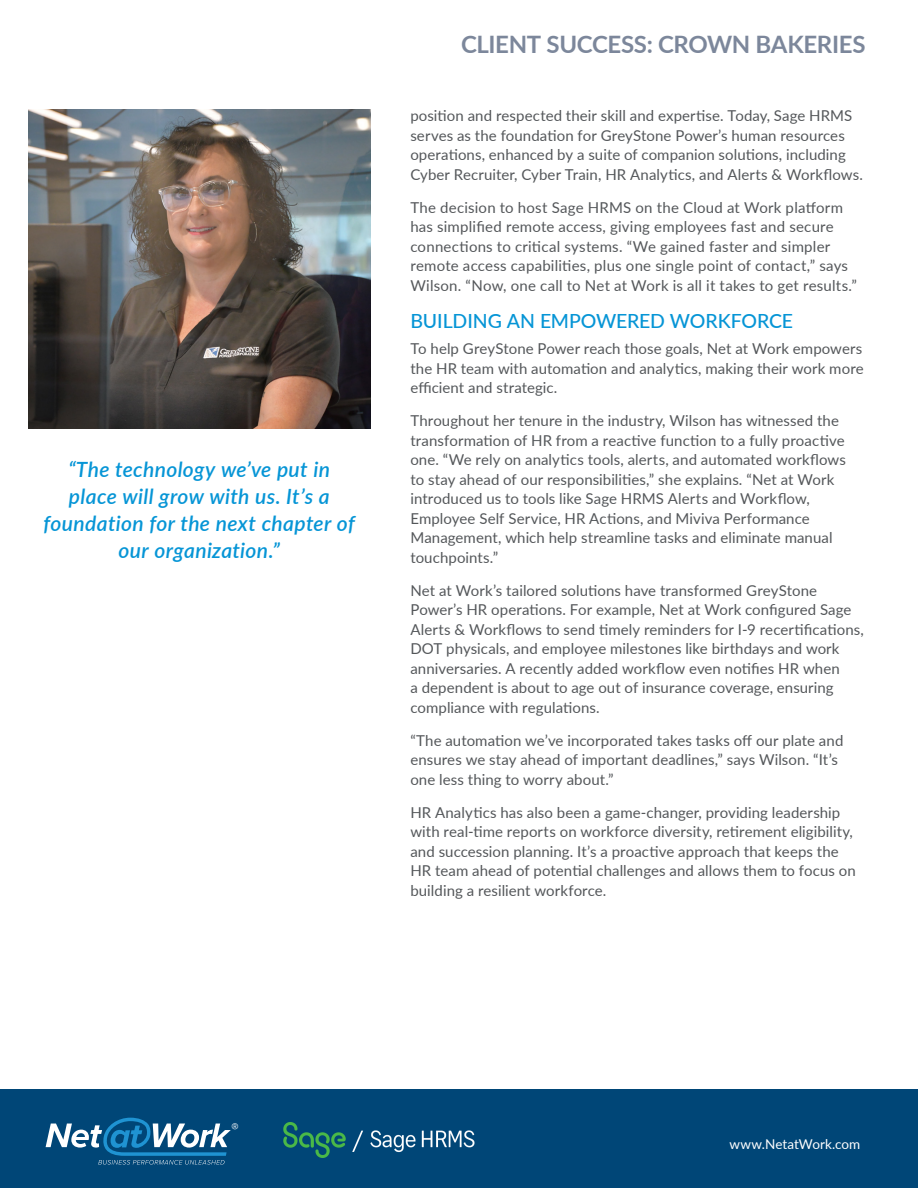
<style>
.page{position:relative;width:918px;height:1188px;background:#fff}
.page>*{position:absolute;margin:0;border:0;box-sizing:border-box;transform-origin:0 0}
.Customer_Info_body{font:700 24px "Lato";letter-spacing:-.015em;color:#7c879b}
.Large_Quote{font:italic 600 21px/27px "Lato";letter-spacing:.02em;color:#0695d6;text-align:center}
.Subheads{font:500 19.5px "Lato";letter-spacing:-.005em;color:#0695d6}
.Body_Copy{font:15px/19.5px "Lato";letter-spacing:.005em;color:#54575a}
.t1{font:700 14.4px "Proxima Nova";color:#fff}
.Quote_Author{font:13.5px "Lato";color:#fff}
</style>
<div class="page">
<div style="left:0;top:1089px;width:918px;height:99px;background:#004677"></div>
<svg style="left:46px;top:1118px;width:185px;height:47px"></svg>
<img style="left:28px;top:109px;width:342px;height:320px">
<img style="left:283px;top:1122px;width:192px;height:35px">
<p class="Large_Quote" style="left:44px;top:455px;width:313px">“The technology we’ve put in place will grow with us. It’s a foundation for the next chapter of our organization.”</p>
<p class="Customer_Info_body" style="left:461px;top:27px;width:406px">CLIENT SUCCESS: CROWN BAKERIES</p>
<p class="Body_Copy" style="left:410px;top:105px;width:454px">position and respected their skill and expertise. Today, Sage HRMS serves as the foundation for GreyStone Power’s human resources operations, enhanced by a suite of companion solutions, including Cyber Recruiter, Cyber Train, HR Analytics, and Alerts &amp; Workflows.</p>
<p class="Body_Copy" style="left:410px;top:197px;width:448px">The decision to host Sage HRMS on the Cloud at Work platform has simplified remote access, giving employees fast and secure connections to critical systems. “We gained faster and simpler remote access capabilities, plus one single point of contact,” says Wilson. “Now, one call to Net at Work is all it takes to get results.”</p>
<p class="Subheads" style="left:410px;top:307px;width:384px">BUILDING AN EMPOWERED WORKFORCE</p>
<p class="Body_Copy" style="left:410px;top:339px;width:455px;text-align:justify">To help GreyStone Power reach those goals, Net at Work empowers the HR team with automation and analytics, making their work more efficient and strategic.</p>
<p class="Body_Copy" style="left:410px;top:411px;width:437px">Throughout her tenure in the industry, Wilson has witnessed the transformation of HR from a reactive function to a fully proactive one. “We rely on analytics tools, alerts, and automated workflows to stay ahead of our responsibilities,” she explains. “Net at Work introduced us to tools like Sage HRMS Alerts and Workflow, Employee Self Service, HR Actions, and Miviva Performance Management, which help streamline tasks and eliminate manual touchpoints.”</p>
<p class="Body_Copy" style="left:410px;top:580px;width:455px">Net at Work’s tailored solutions have transformed GreyStone Power’s HR operations. For example, Net at Work configured Sage Alerts &amp; Workflows to send timely reminders for I-9 recertifications, DOT physicals, and employee milestones like birthdays and work anniversaries. A recently added workflow even notifies HR when<br>a dependent is about to age out of insurance coverage, ensuring compliance with regulations.</p>
<p class="Body_Copy" style="left:410px;top:730px;width:435px">“The automation we’ve incorporated takes tasks off our plate and ensures we stay ahead of important deadlines,” says Wilson. “It’s one less thing to worry about.”</p>
<p class="Body_Copy" style="left:410px;top:802px;width:447px">HR Analytics has also been a game-changer, providing leadership with real-time reports on workforce diversity, retirement eligibility, and succession planning. It’s a proactive approach that keeps the HR team ahead of potential challenges and allows them to focus on building a resilient workforce.</p>
<p class="t1" style="left:231px;top:1118px;width:9px">®</p>
<p class="Quote_Author" style="left:730px;top:1134px;width:132px">www.NetatWork.com</p>
</div>
